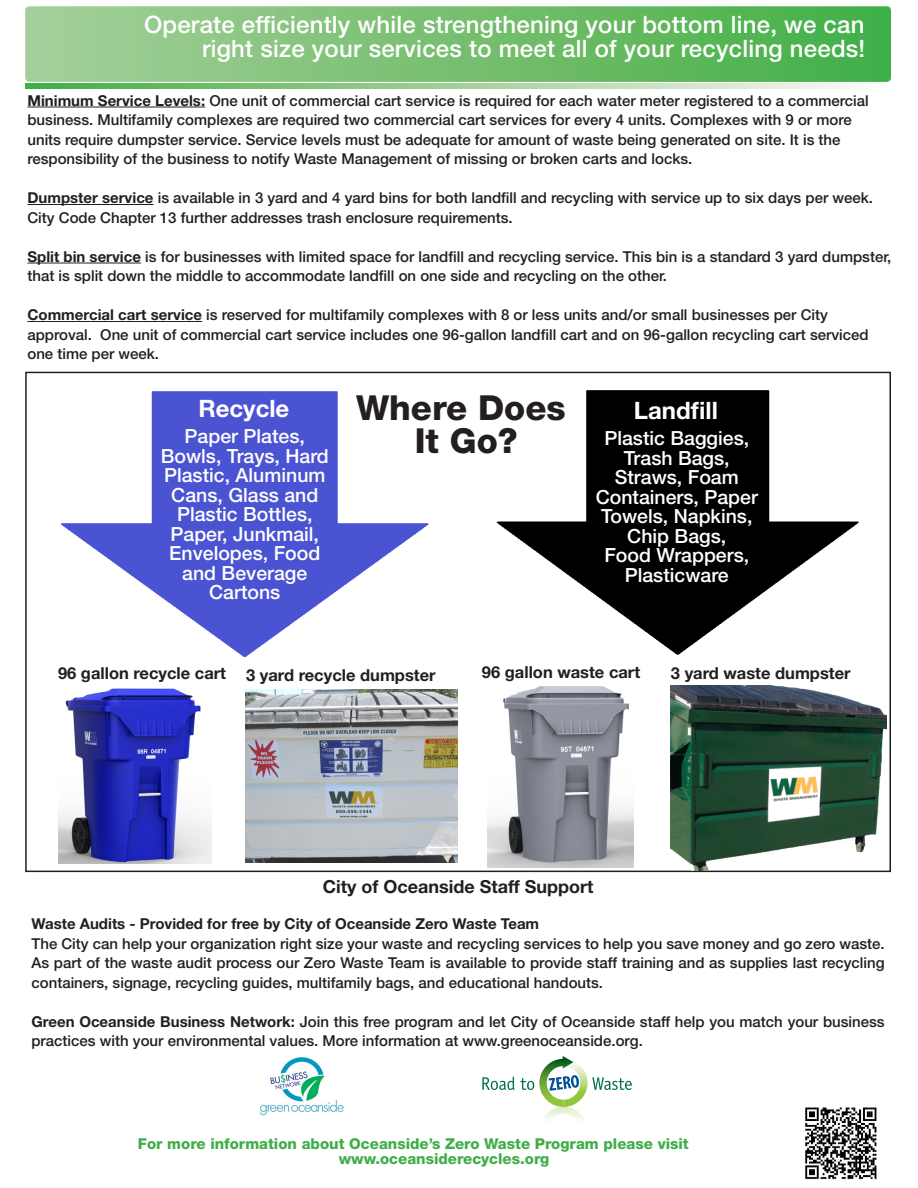
<style>
.page{position:relative;width:918px;height:1188px;background:#fff}
.page>*{position:absolute;margin:0;border:0;box-sizing:border-box;transform-origin:0 0}
.t1{font:800 34.5px/33px "Helvetica Neue LT Std";color:#231f20;text-align:center}
.t2{font:500 24px/24px "Helvetica Neue LT Std";letter-spacing:.01em;color:#fff;text-align:right}
.t3{font:700 24px "Helvetica Neue LT Std";color:#fff}
.t4{font:500 19.5px/19.5px "Helvetica Neue LT Std";color:#fff;text-align:center}
.t5{font:700 18px "Helvetica Neue LT Std";color:#231f20}
.t6{font:700 16.5px "Helvetica Neue LT Std";color:#231f20}
.t7{font:500 15px/19.5px "Helvetica Neue LT Std";color:#231f20}
.t8{font:800 15px/15px "Helvetica Neue LT Std";color:#40ae49}
.t9{font:700 15px "Helvetica Neue LT Std";color:#231f20}
.s1{font-weight:700}
</style>
<div class="page">
<svg style="left:482px;top:1056px;width:150px;height:64px"></svg>
<img style="left:260px;top:1057px;width:84px;height:59px">
<img style="left:805px;top:1107px;width:72px;height:73px">
<hr style="left:27px;top:107px;width:178px;height:1px;background:#231f20">
<hr style="left:27px;top:204px;width:127px;height:1px;background:#231f20">
<hr style="left:27px;top:263px;width:114px;height:1px;background:#231f20">
<hr style="left:27px;top:321px;width:175px;height:1px;background:#231f20">
<img style="left:245px;top:690px;width:213px;height:172px">
<img style="left:671px;top:686px;width:215px;height:184px">
<img style="left:61px;top:391px;width:368px;height:267px">
<img style="left:496px;top:390px;width:363px;height:265px">
<img style="left:487px;top:686px;width:147px;height:182px">
<img style="left:59px;top:688px;width:152px;height:176px">
<svg style="left:25px;top:6px;width:866px;height:76px;background:#75bf70"></svg>
<svg style="left:25px;top:84px;width:829px;height:5px;background:#9cd097"></svg>
<p class="t2" style="left:144px;top:12px;width:723px">Operate efficiently while strengthening your bottom line, we can right size your services to meet all of your recycling needs!</p>
<p class="t7" style="left:27px;top:90px;width:843px"><span class="s1">Minimum Service Levels:</span> One unit of commercial cart service is required for each water meter registered to a commercial business. Multifamily complexes are required two commercial cart services for every 4 units. Complexes with 9 or more units require dumpster service. Service levels must be adequate for amount of waste being generated on site. It is the responsibility of the business to notify Waste Management of missing or broken carts and locks.</p>
<p class="t7" style="left:27px;top:188px;width:847px"><span class="s1">Dumpster service</span> is available in 3 yard and 4 yard bins for both landfill and recycling with service up to six days per week.<br>City Code Chapter 13 further addresses trash enclosure requirements.</p>
<p class="t7" style="left:27px;top:246px;width:865px"><span class="s1">Split bin service</span> is for businesses with limited space for landfill and recycling service. This bin is a standard 3 yard dumpster, that is split down the middle to accommodate landfill on one side and recycling on the other.</p>
<p class="t7" style="left:27px;top:305px;width:843px"><span class="s1">Commercial cart service</span> is reserved for multifamily complexes with 8 or less units and/or small businesses per City approval. One unit of commercial cart service includes one 96-gallon landfill cart and on 96-gallon recycling cart serviced one time per week.</p>
<p class="t1" style="left:356px;top:391px;width:211px">Where Does<br>It Go?</p>
<p class="t3" style="left:198px;top:394px;width:93px">Recycle</p>
<p class="t3" style="left:634px;top:395px;width:85px">Landfill</p>
<p class="t4" style="left:161px;top:426px;width:170px">Paper Plates,<br>Bowls, Trays, Hard<br>Plastic, Aluminum<br>Cans, Glass and<br>Plastic Bottles,<br>Paper, Junkmail,<br>Envelopes, Food and Beverage<br>Cartons</p>
<p class="t4" style="left:596px;top:428px;width:164px">Plastic Baggies,<br>Trash Bags,<br>Straws, Foam<br>Containers, Paper<br>Towels, Napkins,<br>Chip Bags,<br>Food Wrappers,<br>Plasticware</p>
<p class="t6" style="left:58px;top:663px;width:170px">96 gallon recycle cart</p>
<p class="t6" style="left:482px;top:662px;width:160px">96 gallon waste cart</p>
<p class="t6" style="left:246px;top:665px;width:191px">3 yard recycle dumpster</p>
<p class="t6" style="left:671px;top:663px;width:181px">3 yard waste dumpster</p>
<p class="t5" style="left:323px;top:876px;width:272px">City of Oceanside Staff Support</p>
<p class="t9" style="left:32px;top:914px;width:509px">Waste Audits - Provided for free by City of Oceanside Zero Waste Team</p>
<p class="t7" style="left:32px;top:933px;width:855px;text-align:justify">The City can help your organization right size your waste and recycling services to help you save money and go zero waste.<br>As part of the waste audit process our Zero Waste Team is available to provide staff training and as supplies last recycling containers, signage, recycling guides, multifamily bags, and educational handouts.</p>
<p class="t7" style="left:32px;top:1011px;width:855px"><span class="s1">Green Oceanside Business Network:</span> Join this free program and let City of Oceanside staff help you match your business practices with your environmental values. More information at www.greenoceanside.org.</p>
<p class="t8" style="left:339px;top:1136px;width:352px;text-indent:-201px">For more information about Oceanside’s Zero Waste Program please visit www.oceansiderecycles.org</p>
</div>
